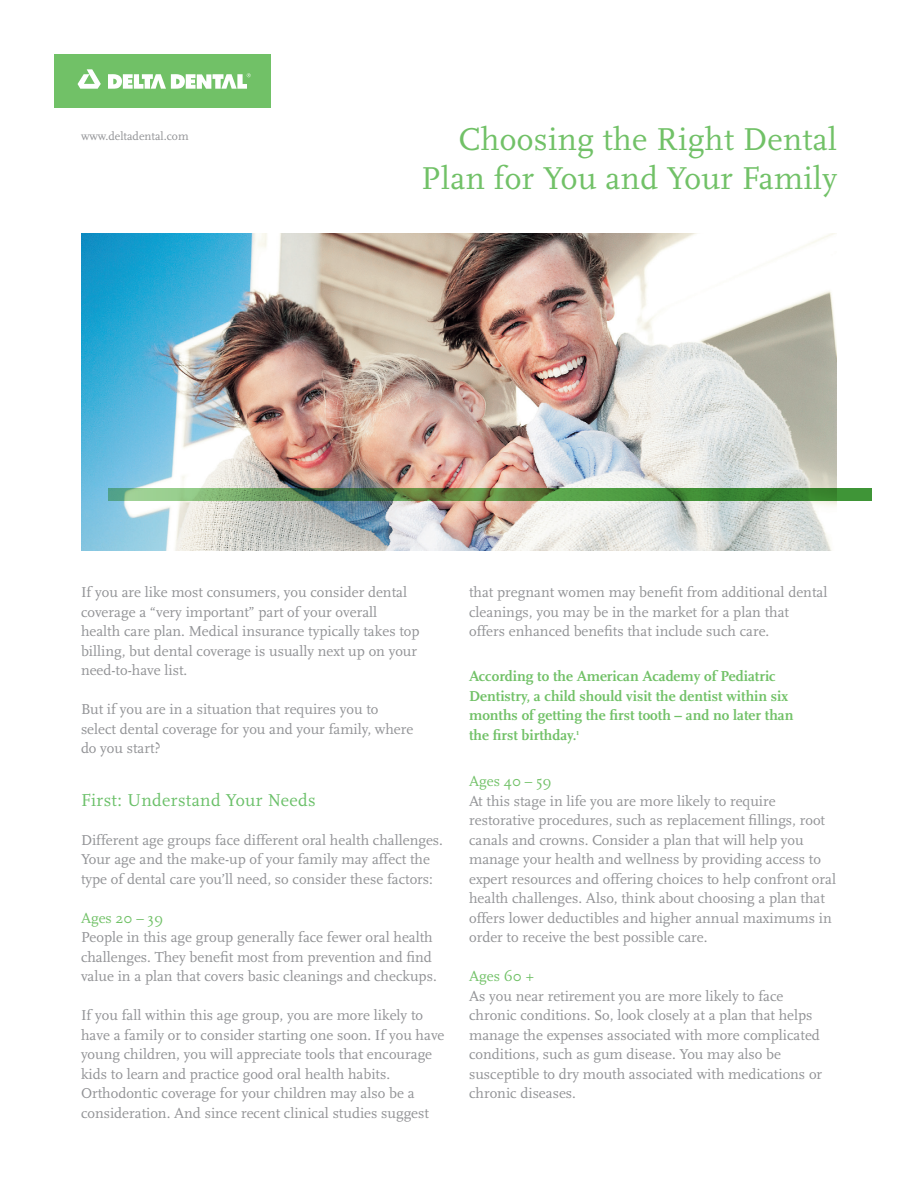
<style>
.page{position:relative;width:918px;height:1188px;background:#fff}
.page>*{position:absolute;margin:0;border:0;box-sizing:border-box;transform-origin:0 0}
.t1{font:33px "Scala";letter-spacing:.01em;color:#71c167}
.t2{font:18px "Scala";letter-spacing:.02em;color:#6bc069}
.t3{font:15px/19.5px "Scala";color:#919295}
.t4{font:700 15px/19.5px "Scala";color:#71c167}
.t5{font:15px "Scala";color:#71c167}
.t6{font:12px "Scala";color:#919295}
</style>
<div class="page">
<img style="left:81px;top:233px;width:756px;height:317px">
<div style="left:54px;top:55px;width:217px;height:53px;background:#71c167"></div>
<svg style="left:78px;top:69px;width:23px;height:20px"></svg>
<svg style="left:108px;top:73px;width:143px;height:16px"></svg>
<svg style="left:108px;top:489px;width:764px;height:12px;background:#558f4a"></svg>
<p class="t6" style="left:81px;top:130px;width:109px">www.deltadental.com</p>
<p class="t1" style="left:459px;top:121px;width:380px">Choosing the Right Dental</p>
<p class="t1" style="left:421px;top:160px;width:417px">Plan for You and Your Family</p>
<p class="t3" style="left:81px;top:583px;width:340px">If you are like most consumers, you consider dental coverage a “very important” part of your overall health care plan. Medical insurance typically takes top billing, but dental coverage is usually next up on your need-to-have list.</p>
<p class="t3" style="left:81px;top:700px;width:334px">But if you are in a situation that requires you to select dental coverage for you and your family, where do you start?</p>
<p class="t2" style="left:81px;top:790px;width:236px">First: Understand Your Needs</p>
<p class="t3" style="left:81px;top:831px;width:364px">Different age groups face different oral health challenges.<br>Your age and the make-up of your family may affect the type of dental care you’ll need, so consider these factors:</p>
<p class="t5" style="left:81px;top:910px;width:84px">Ages 20 – 39</p>
<p class="t3" style="left:81px;top:928px;width:357px">People in this age group generally face fewer oral health challenges. They benefit most from prevention and find value in a plan that covers basic cleanings and checkups.</p>
<p class="t3" style="left:81px;top:1006px;width:365px">If you fall within this age group, you are more likely to have a family or to consider starting one soon. If you have young children, you will appreciate tools that encourage kids to learn and practice good oral health habits.<br>Orthodontic coverage for your children may also be a consideration. And since recent clinical studies suggest</p>
<p class="t3" style="left:469px;top:583px;width:360px">that pregnant women may benefit from additional dental cleanings, you may be in the market for a plan that offers enhanced benefits that include such care.</p>
<p class="t4" style="left:469px;top:667px;width:326px">According to the American Academy of Pediatric Dentistry, a child should visit the dentist within six months of getting the first tooth – and no later than the first birthday.<sup>ı</sup></p>
<p class="t5" style="left:469px;top:773px;width:84px">Ages 40 – 59</p>
<p class="t3" style="left:469px;top:792px;width:368px">At this stage in life you are more likely to require restorative procedures, such as replacement fillings, root canals and crowns. Consider a plan that will help you manage your health and wellness by providing access to expert resources and offering choices to help confront oral health challenges. Also, think about choosing a plan that offers lower deductibles and higher annual maximums in order to receive the best possible care.</p>
<p class="t5" style="left:469px;top:968px;width:66px">Ages 60 +</p>
<p class="t3" style="left:469px;top:987px;width:355px">As you near retirement you are more likely to face chronic conditions. So, look closely at a plan that helps manage the expenses associated with more complicated conditions, such as gum disease. You may also be susceptible to dry mouth associated with medications or chronic diseases.</p>
</div>
